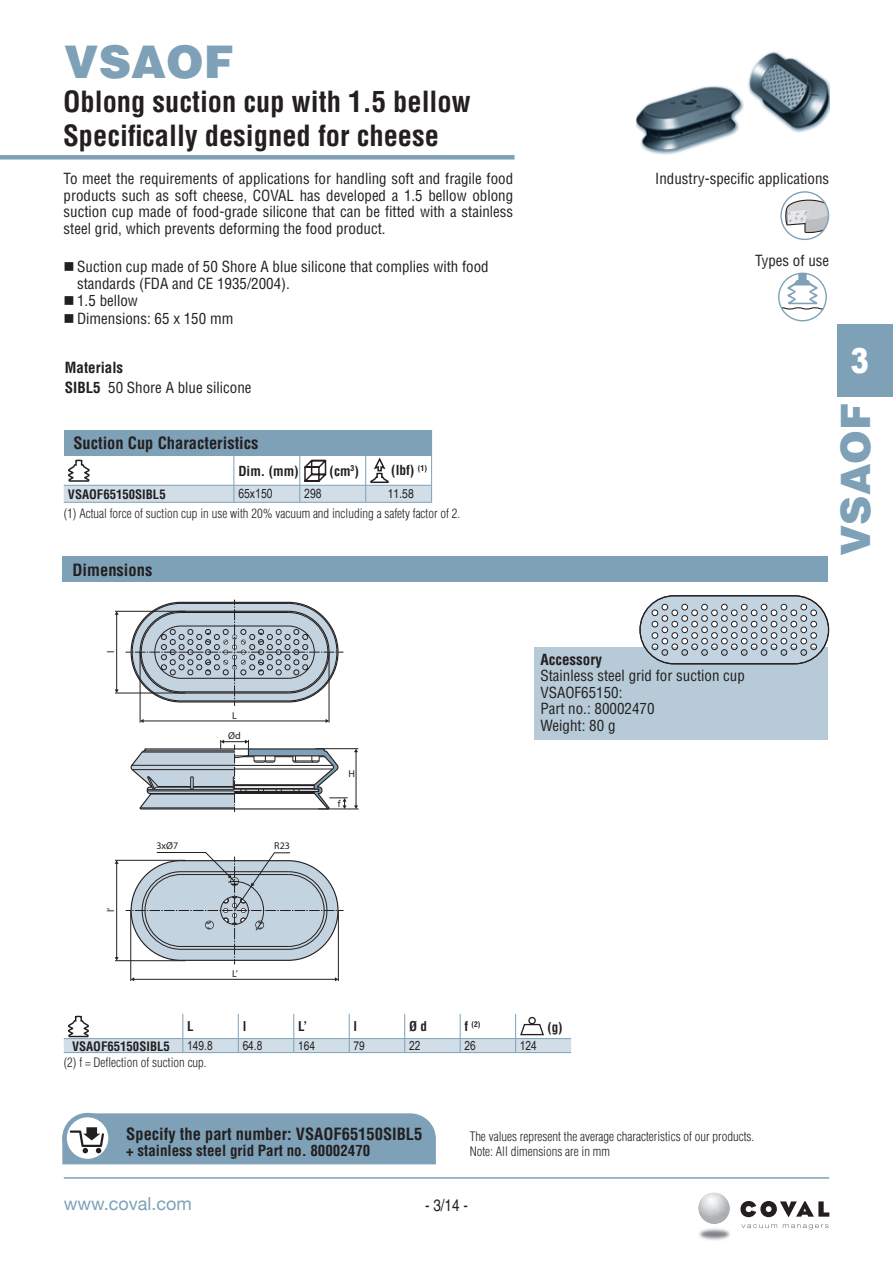
<style>
.page{position:relative;width:893px;height:1263px;background:#fff}
.page>*{position:absolute;margin:0;border:0;box-sizing:border-box;transform-origin:0 0}
.t1{font:900 45px "Helvetica";color:#7ea1b7}
.t2{font:900 40.5px "Helvetica";color:#7ea1b7}
.t3{font:900 34.5px "Arial";color:#fff;scale:.8 1}
.t4{font:700 condensed 28.5px/34.2px "Helvetica";color:#231f20}
.t5{font:18px "Helvetica Neue";color:#7ea1b7}
.t6{font:700 condensed 16.5px "Helvetica";color:#231f20}
.t7{font:condensed 16.5px "Helvetica";color:#231f20}
.t8{font:condensed 15px/16.5px "Helvetica";color:#231f20}
.t9{font:700 condensed 15px "Helvetica";color:#231f20}
.t10{font:700 condensed 13.5px "Helvetica";color:#231f20}
.t11{font:700 condensed 13.2px "Helvetica";color:#231f20}
.t12{font:300 condensed 12.75px/15px "Helvetica";color:#231f20}
.t13{font:700 condensed 12.75px "Helvetica";color:#231f20}
.t14{font:12.75px "Arial Narrow";color:#231f20}
.t15{font:condensed 12.75px "Helvetica";color:#231f20}
.t16{font:12.45px "Arial Narrow";color:#231f20}
.t17{font:condensed 12.45px "Helvetica";color:#231f20}
.t18{font:condensed 10.05px "Helvetica";color:#231f20}
.t19{font:700 condensed 7.65px "Helvetica";color:#231f20}
.s1{font-weight:700}
.s2{font-size:13.2px}
</style>
<div class="page">
<hr style="left:64px;top:1177px;width:765px;height:2px;background:#7ea1b7">
<img style="left:699px;top:1228px;width:31px;height:12px">
<svg style="left:741px;top:1224px;width:36px;height:4px"></svg>
<svg style="left:783px;top:1224px;width:45px;height:5px"></svg>
<svg style="left:740px;top:1201px;width:89px;height:16px"></svg>
<svg style="left:720px;top:1208px;width:9px;height:11px"></svg>
<img style="left:698px;top:1193px;width:22px;height:31px">
<div style="left:0;top:155px;width:514px;height:5px;background:#7ea1b7"></div>
<div style="left:838px;top:324px;width:55px;height:72px;background:#7ea1b7"></div>
<hr style="left:64px;top:1052px;width:119px;height:1px;background:#7ea1b7">
<hr style="left:183px;top:1052px;width:55px;height:1px;background:#7ea1b7">
<hr style="left:238px;top:1052px;width:56px;height:1px;background:#7ea1b7">
<hr style="left:294px;top:1052px;width:55px;height:1px;background:#7ea1b7">
<hr style="left:349px;top:1052px;width:56px;height:1px;background:#7ea1b7">
<hr style="left:405px;top:1052px;width:55px;height:1px;background:#7ea1b7">
<hr style="left:460px;top:1052px;width:56px;height:1px;background:#7ea1b7">
<hr style="left:516px;top:1052px;width:55px;height:1px;background:#7ea1b7">
<svg style="left:64px;top:1014px;width:507px;height:38px"></svg>
<div style="left:529px;top:1017px;width:6px;height:7px;background:#fff;border-radius:50%"></div>
<div style="left:528px;top:1017px;width:8px;height:7px;border:1px solid #231f20;border-radius:50%"></div>
<svg style="left:62px;top:1113px;width:374px;height:51px;background:#86a6ba"></svg>
<div style="left:62px;top:1113px;width:51px;height:50px;border:4px solid #7ea1b7;border-radius:50%"></div>
<div style="left:62px;top:557px;width:766px;height:25px;background:#7ea1b7"></div>
<hr style="left:64px;top:502px;width:170px;height:1px;background:#7ea1b7">
<hr style="left:234px;top:502px;width:66px;height:1px;background:#7ea1b7">
<hr style="left:300px;top:502px;width:66px;height:1px;background:#7ea1b7">
<hr style="left:366px;top:502px;width:66px;height:1px;background:#7ea1b7">
<svg style="left:64px;top:430px;width:368px;height:72px"></svg>
<img style="left:637px;top:52px;width:192px;height:103px">
<div style="left:534px;top:647px;width:293px;height:92px;background:#b7cad8"></div>
<hr style="left:315px;top:748px;width:43px;height:1px;background:#231f20">
<hr style="left:318px;top:809px;width:41px;height:1px;background:#231f20">
<hr style="left:356px;top:752px;width:1px;height:54px;background:#231f20">
<svg style="left:354px;top:805px;width:4px;height:4px"></svg>
<svg style="left:354px;top:749px;width:4px;height:3px"></svg>
<hr style="left:130px;top:910px;width:1px;height:71px;background:#231f20">
<hr style="left:338px;top:910px;width:1px;height:71px;background:#231f20">
<hr style="left:134px;top:979px;width:201px;height:1px;background:#231f20">
<hr style="left:115px;top:860px;width:70px;height:1px;background:#231f20">
<hr style="left:115px;top:960px;width:70px;height:1px;background:#231f20">
<hr style="left:116px;top:863px;width:1px;height:95px;background:#231f20">
<svg style="left:115px;top:860px;width:4px;height:4px"></svg>
<svg style="left:130px;top:740px;width:218px;height:72px"></svg>
<svg style="left:126px;top:852px;width:217px;height:112px"></svg>
<hr style="left:140px;top:652px;width:1px;height:71px;background:#231f20">
<hr style="left:329px;top:652px;width:1px;height:71px;background:#231f20">
<hr style="left:143px;top:721px;width:183px;height:1px;background:#231f20">
<svg style="left:140px;top:719px;width:4px;height:4px"></svg>
<hr style="left:115px;top:611px;width:70px;height:1px;background:#231f20">
<hr style="left:115px;top:693px;width:70px;height:1px;background:#231f20">
<hr style="left:116px;top:614px;width:1px;height:76px;background:#231f20">
<svg style="left:115px;top:611px;width:4px;height:4px"></svg>
<svg style="left:115px;top:689px;width:4px;height:4px"></svg>
<svg style="left:126px;top:600px;width:217px;height:106px"></svg>
<svg style="left:778px;top:273px;width:49px;height:48px"></svg>
<svg style="left:780px;top:191px;width:49px;height:49px"></svg>
<svg style="left:641px;top:595px;width:188px;height:69px"></svg>
<div style="left:639px;top:595px;width:190px;height:69px;border:1px solid #231f20;border-radius:34px"></div>
<h1 class="t1" style="left:64px;top:32px;width:172px">VSAOF</h1>
<h3 class="t4" style="left:63px;top:84px;width:409px">Oblong suction cup with 1.5 bellow<br>Specifically designed for cheese</h3>
<p class="t8" style="left:64px;top:170px;width:451px;text-align:justify">To meet the requirements of applications for handling soft and fragile food products such as soft cheese, COVAL has developed a 1.5 bellow oblong suction cup made of food-grade silicone that can be fitted with a stainless steel grid, which prevents deforming the food product.</p>
<p class="t8" style="left:77px;top:258px;width:413px;text-indent:-14px">■ Suction cup made of 50 Shore A blue silicone that complies with food standards (FDA and CE 1935/2004).</p>
<p class="t8" style="left:64px;top:292px;width:76px">■ 1.5 bellow</p>
<p class="t8" style="left:64px;top:310px;width:171px">■ Dimensions: 65 x 150 mm</p>
<p class="t9" style="left:65px;top:358px;width:60px">Materials</p>
<p class="t8" style="left:65px;top:379px;width:188px"><span class="s1">SIBL5</span> 50 Shore A blue silicone</p>
<p class="t6" style="left:73px;top:433px;width:187px">Suction Cup Characteristics</p>
<p class="t10" style="left:238px;top:462px;width:62px">Dim. (mm)</p>
<p class="t10" style="left:330px;top:462px;width:31px">(cm<sup>3</sup>)</p>
<p class="t13" style="left:68px;top:486px;width:99px">VSAOF65150SIBL5</p>
<p class="t14" style="left:238px;top:485px;width:36px">65x150</p>
<p class="t14" style="left:304px;top:485px;width:19px">298</p>
<p class="t10" style="left:391px;top:462px;width:37px">(lbf) <sup>(1)</sup></p>
<p class="t15" style="left:388px;top:486px;width:28px">11.58</p>
<p class="t12" style="left:64px;top:505px;width:398px">(1) Actual force of suction cup in use with 20% vacuum and including a safety factor of 2.</p>
<p class="t6" style="left:73px;top:559px;width:81px">Dimensions</p>
<p class="t8" style="left:655px;top:170px;width:175px">Industry-specific applications</p>
<p class="t8" style="left:755px;top:252px;width:76px">Types of use</p>
<h3 class="t3" style="left:850px;top:335px;width:25px">3</h3>
<h2 class="t2" style="left:829px;top:556px;width:155px;rotate:-90deg">VSAOF</h2>
<p class="t18" style="left:105px;top:653px;width:4px;rotate:-90deg">l</p>
<p class="t18" style="left:105px;top:912px;width:6px;rotate:-90deg">l’</p>
<p class="t18" style="left:232px;top:709px;width:6px">L</p>
<p class="t18" style="left:228px;top:729px;width:14px">Ød</p>
<p class="t18" style="left:156px;top:839px;width:23px">3xØ7</p>
<p class="t18" style="left:274px;top:839px;width:17px">R23</p>
<p class="t18" style="left:232px;top:967px;width:7px">L’</p>
<p class="t18" style="left:349px;top:768px;width:8px">H</p>
<p class="t18" style="left:338px;top:798px;width:4px">f</p>
<p class="t9" style="left:540px;top:650px;width:63px">Accessory</p>
<p class="t8" style="left:540px;top:668px;width:206px">Stainless steel grid for suction cup<br>VSAOF65150:<br>Part no.: 80002470<br>Weight: 80 g</p>
<p class="t11" style="left:187px;top:1018px;width:8px">L</p>
<p class="t11" style="left:243px;top:1018px;width:5px">l</p>
<p class="t11" style="left:298px;top:1018px;width:11px">L’</p>
<p class="t11" style="left:354px;top:1018px;width:5px">l</p>
<p class="t11" style="left:409px;top:1018px;width:19px">Ø d</p>
<p class="t19" style="left:464px;top:1019px;width:17px"><span class="s2">f</span> (2)</p>
<p class="t11" style="left:547px;top:1019px;width:17px">(g)</p>
<p class="t13" style="left:72px;top:1038px;width:99px">VSAOF65150SIBL5</p>
<p class="t16" style="left:187px;top:1036px;width:27px">149.8</p>
<p class="t16" style="left:243px;top:1036px;width:21px">64.8</p>
<p class="t17" style="left:298px;top:1039px;width:18px">164</p>
<p class="t17" style="left:354px;top:1039px;width:13px">79</p>
<p class="t16" style="left:409px;top:1036px;width:13px">22</p>
<p class="t16" style="left:464px;top:1036px;width:13px">26</p>
<p class="t16" style="left:520px;top:1036px;width:18px">124</p>
<p class="t12" style="left:64px;top:1055px;width:145px">(2) f = Deflection of suction cup.</p>
<p class="t6" style="left:126px;top:1123px;width:298px">Specify the part number: VSAOF65150SIBL5</p>
<p class="t9" style="left:126px;top:1141px;width:246px">+ stainless steel grid Part no. 80002470</p>
<p class="t12" style="left:470px;top:1128px;width:286px">The values represent the average characteristics of our products.<br>Note: All dimensions are in mm</p>
<p class="t5" style="left:64px;top:1190px;width:129px">www.coval.com</p>
<p class="t7" style="left:425px;top:1196px;width:44px">- 3/14 -</p>
</div>
